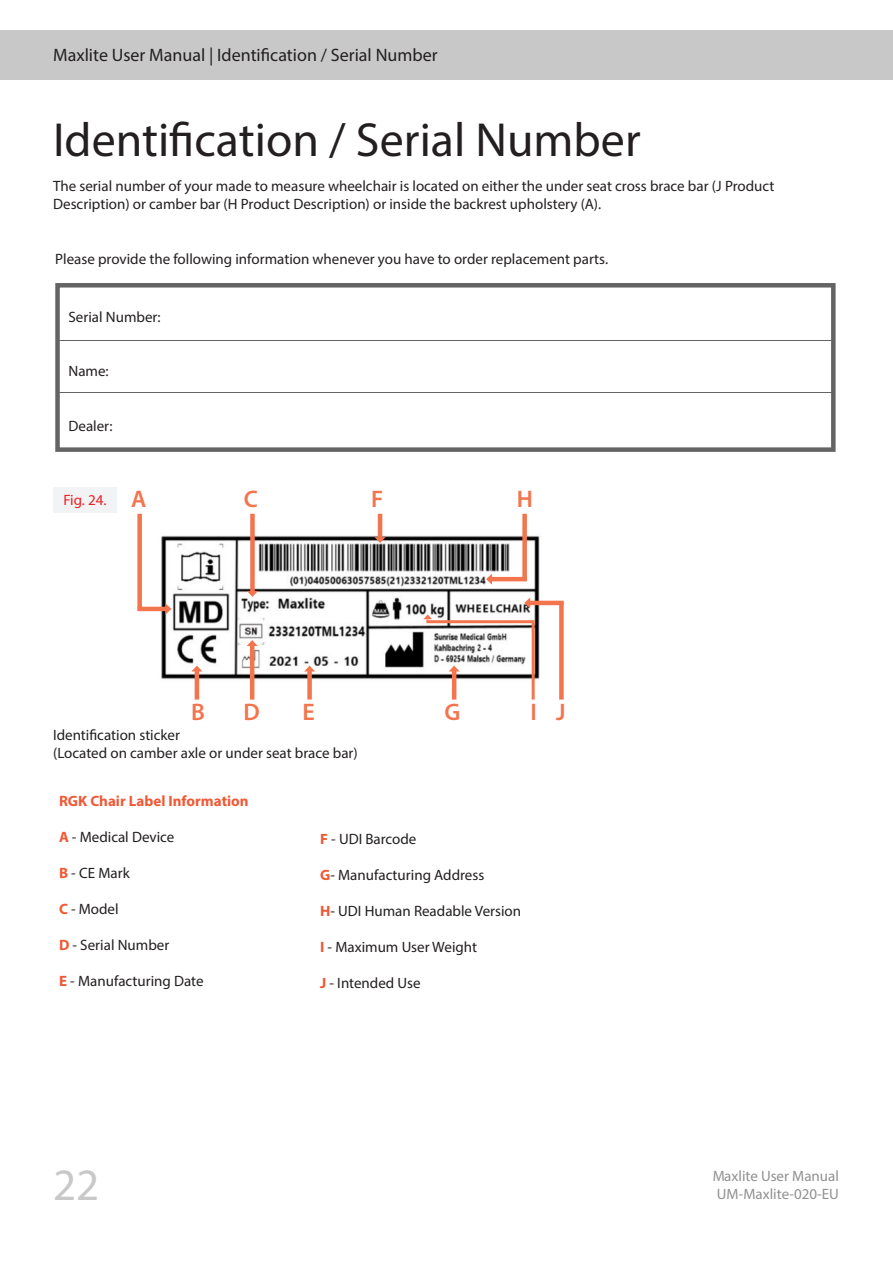
<style>
.page{position:relative;width:893px;height:1263px;background:#fff}
.page>*{position:absolute;margin:0;border:0;box-sizing:border-box;transform-origin:0 0}
.Heading_1{font:48px "Myriad Pro";color:#231f20}
.t1{font:45px "Myriad Pro";color:#c8c8c8}
.Heading_1-2{font:600 24px "Myriad Pro";color:#f3754e}
.t2{font:18px "Myriad Pro";color:#231f20}
.t3{font:15px/18px "Myriad Pro";color:#231f20}
.t4{font:700 15px "Myriad Pro";color:#f05937}
.Image_no{font:15px "Myriad Pro";color:#ee1d23}
.s1{font-weight:700;color:#f05937}
</style>
<div class="page">
<div style="left:0;top:31px;width:893px;height:49px;background:#c8c8c8"></div>
<div style="left:55px;top:283px;width:781px;height:169px;border:4px solid #646464"></div>
<hr style="left:57px;top:340px;width:776px;height:1px;background:#646464">
<hr style="left:59px;top:392px;width:776px;height:1px;background:#646464">
<div style="left:53px;top:488px;width:64px;height:25px;background:#f2f3f4"></div>
<img style="left:159px;top:533px;width:383px;height:149px">
<div style="left:250px;top:514px;width:5px;height:77px;background:#f3754e"></div>
<svg style="left:247px;top:591px;width:11px;height:6px"></svg>
<hr style="left:250px;top:645px;width:4px;height:55px;background:#f3754e">
<svg style="left:247px;top:640px;width:11px;height:6px"></svg>
<div style="left:307px;top:671px;width:5px;height:29px;background:#f3754e"></div>
<svg style="left:304px;top:665px;width:11px;height:6px"></svg>
<hr style="left:195px;top:671px;width:4px;height:29px;background:#f3754e">
<svg style="left:191px;top:665px;width:11px;height:6px"></svg>
<hr style="left:452px;top:671px;width:4px;height:29px;background:#f3754e">
<svg style="left:449px;top:665px;width:11px;height:6px"></svg>
<hr style="left:378px;top:514px;width:4px;height:23px;background:#f3754e">
<svg style="left:374px;top:537px;width:12px;height:6px"></svg>
<hr style="left:492px;top:577px;width:35px;height:4px;background:#f3754e">
<svg style="left:486px;top:574px;width:6px;height:11px"></svg>
<div style="left:522px;top:514px;width:5px;height:66px;background:#f3754e"></div>
<hr style="left:137px;top:607px;width:29px;height:4px;background:#f3754e">
<svg style="left:165px;top:603px;width:6px;height:11px"></svg>
<div style="left:137px;top:514px;width:5px;height:95px;background:#f3754e"></div>
<div style="left:559px;top:601px;width:5px;height:99px;background:#f3754e"></div>
<hr style="left:530px;top:601px;width:34px;height:4px;background:#f3754e">
<svg style="left:524px;top:597px;width:6px;height:11px"></svg>
<hr style="left:532px;top:620px;width:3px;height:80px;background:#f3754e">
<hr style="left:426px;top:620px;width:107px;height:3px;background:#f3754e">
<svg style="left:423px;top:614px;width:9px;height:7px"></svg>
<p class="t2" style="left:53px;top:44px;width:386px">Maxlite User Manual | Identification / Serial Number</p>
<p class="Heading_1" style="left:53px;top:111px;width:589px">Identification / Serial Number</p>
<p class="t3" style="left:53px;top:177px;width:723px">The serial number of your made to measure wheelchair is located on either the under seat cross brace bar (J Product<br>Description) or camber bar (H Product Description) or inside the backrest upholstery (A).</p>
<p class="t3" style="left:55px;top:250px;width:554px">Please provide the following information whenever you have to order replacement parts.</p>
<p class="t3" style="left:68px;top:308px;width:94px">Serial Number:</p>
<p class="t3" style="left:68px;top:361px;width:42px">Name:</p>
<p class="t3" style="left:68px;top:416px;width:45px">Dealer:</p>
<p class="Image_no" style="left:63px;top:491px;width:45px">Fig. 24.</p>
<p class="Heading_1-2" style="left:131px;top:484px;width:17px">A</p>
<p class="Heading_1-2" style="left:244px;top:484px;width:16px">C</p>
<p class="Heading_1-2" style="left:371px;top:484px;width:14px">F</p>
<p class="Heading_1-2" style="left:517px;top:484px;width:18px">H</p>
<p class="Heading_1-2" style="left:191px;top:696px;width:15px">B</p>
<p class="Heading_1-2" style="left:243px;top:696px;width:18px">D</p>
<p class="Heading_1-2" style="left:302px;top:696px;width:14px">E</p>
<p class="Heading_1-2" style="left:444px;top:696px;width:17px">G</p>
<p class="Heading_1-2" style="left:531px;top:696px;width:8px">I</p>
<p class="Heading_1-2" style="left:556px;top:696px;width:11px">J</p>
<p class="t3" style="left:53px;top:726px;width:128px">Identification sticker</p>
<p class="t3" style="left:53px;top:744px;width:306px">(Located on camber axle or under seat brace bar)</p>
<p class="t4" style="left:59px;top:791px;width:191px">RGK Chair Label Information</p>
<p class="t3" style="left:59px;top:828px;width:117px"><span class="s1">A</span> - Medical Device</p>
<p class="t3" style="left:59px;top:864px;width:72px"><span class="s1">B</span> - CE Mark</p>
<p class="t3" style="left:59px;top:900px;width:61px"><span class="s1">C</span> - Model</p>
<p class="t3" style="left:59px;top:936px;width:112px"><span class="s1">D</span> - Serial Number</p>
<p class="t3" style="left:59px;top:972px;width:146px"><span class="s1">E</span> - Manufacturing Date</p>
<p class="t3" style="left:320px;top:830px;width:98px"><span class="s1">F</span> - UDI Barcode</p>
<p class="t3" style="left:320px;top:866px;width:166px"><span class="s1">G</span>- Manufacturing Address</p>
<p class="t3" style="left:320px;top:902px;width:202px"><span class="s1">H</span>- UDI Human Readable Version</p>
<p class="t3" style="left:320px;top:938px;width:158px"><span class="s1">I</span> - Maximum User Weight</p>
<p class="t3" style="left:320px;top:974px;width:102px"><span class="s1">J</span> - Intended Use</p>
<h2 class="t1" style="left:53px;top:1157px;width:48px">22</h2>
<p class="t3" style="left:712px;top:1167px;width:128px">Maxlite User Manual</p>
<p class="t3" style="left:717px;top:1185px;width:124px">UM-Maxlite-020-EU</p>
</div>
